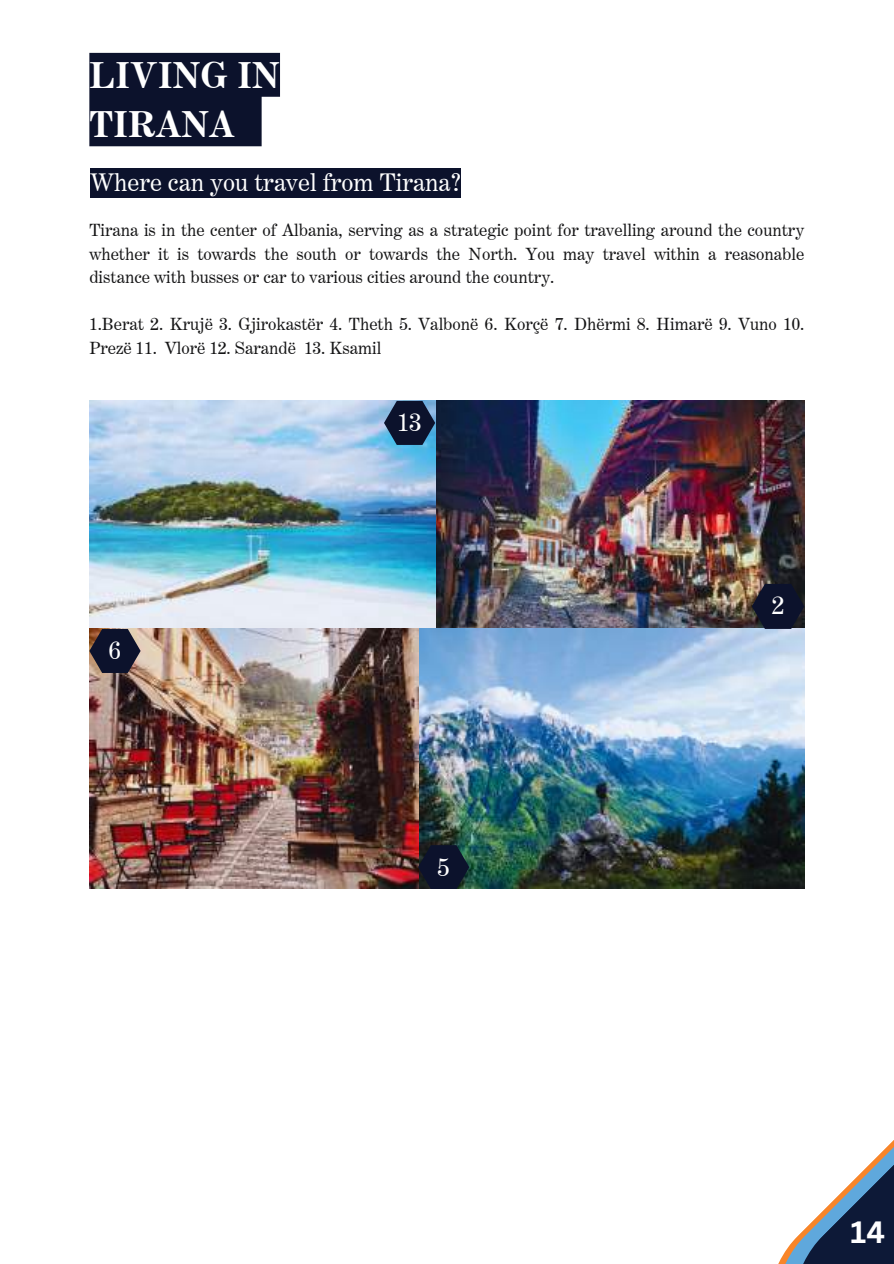
<style>
.page{position:relative;width:894px;height:1264px;background:#fff}
.page>*{position:absolute;margin:0;border:0;box-sizing:border-box;transform-origin:0 0}
.t1{font:700 36px/49.5px "Century Expanded BT";color:#fff}
.t2{font:700 30px "Canva Sans";color:#fff}
.t3{font:24.45px "Century Expanded BT";color:#fff}
.t4{font:16.95px/23.7px "Century Expanded BT";color:#141415;text-align:justify}
</style>
<div class="page">
<img style="left:435px;top:401px;width:369px;height:228px">
<img style="left:89px;top:401px;width:346px;height:228px">
<img style="left:89px;top:629px;width:715px;height:260px">
<svg style="left:384px;top:401px;width:51px;height:44px"></svg>
<svg style="left:89px;top:629px;width:52px;height:44px"></svg>
<svg style="left:751px;top:584px;width:53px;height:45px"></svg>
<svg style="left:418px;top:845px;width:51px;height:44px"></svg>
<div style="left:89px;top:53px;width:191px;height:93px;background:#0c122c"></div>
<div style="left:90px;top:168px;width:371px;height:29px;background:#0c122c"></div>
<svg style="left:778px;top:1141px;width:115px;height:122px"></svg>
<h1 class="t1" style="left:89px;top:50px;width:192px">LIVING IN<br>TIRANA</h1>
<h3 class="t3" style="left:90px;top:167px;width:372px">Where can you travel from Tirana?</h3>
<p class="t4" style="left:89px;top:218px;width:716px">Tirana is in the center of Albania, serving as a strategic point for travelling around the country whether it is towards the south or towards the North. You may travel within a reasonable distance with busses or car to various cities around the country.</p>
<p class="t4" style="left:89px;top:312px;width:716px">1.Berat 2. Krujë 3. Gjirokastër 4. Theth 5. Valbonë 6. Korçë 7. Dhërmi 8. Himarë 9. Vuno 10.<br>Prezë 11. Vlorë 12. Sarandë 13. Ksamil</p>
<h3 class="t3" style="left:109px;top:635px;width:14px">6</h3>
<h3 class="t3" style="left:397px;top:407px;width:26px">13</h3>
<h3 class="t3" style="left:437px;top:852px;width:14px">5</h3>
<h3 class="t3" style="left:771px;top:590px;width:14px">2</h3>
<h2 class="t2" style="left:850px;top:1214px;width:36px">14</h2>
</div>
